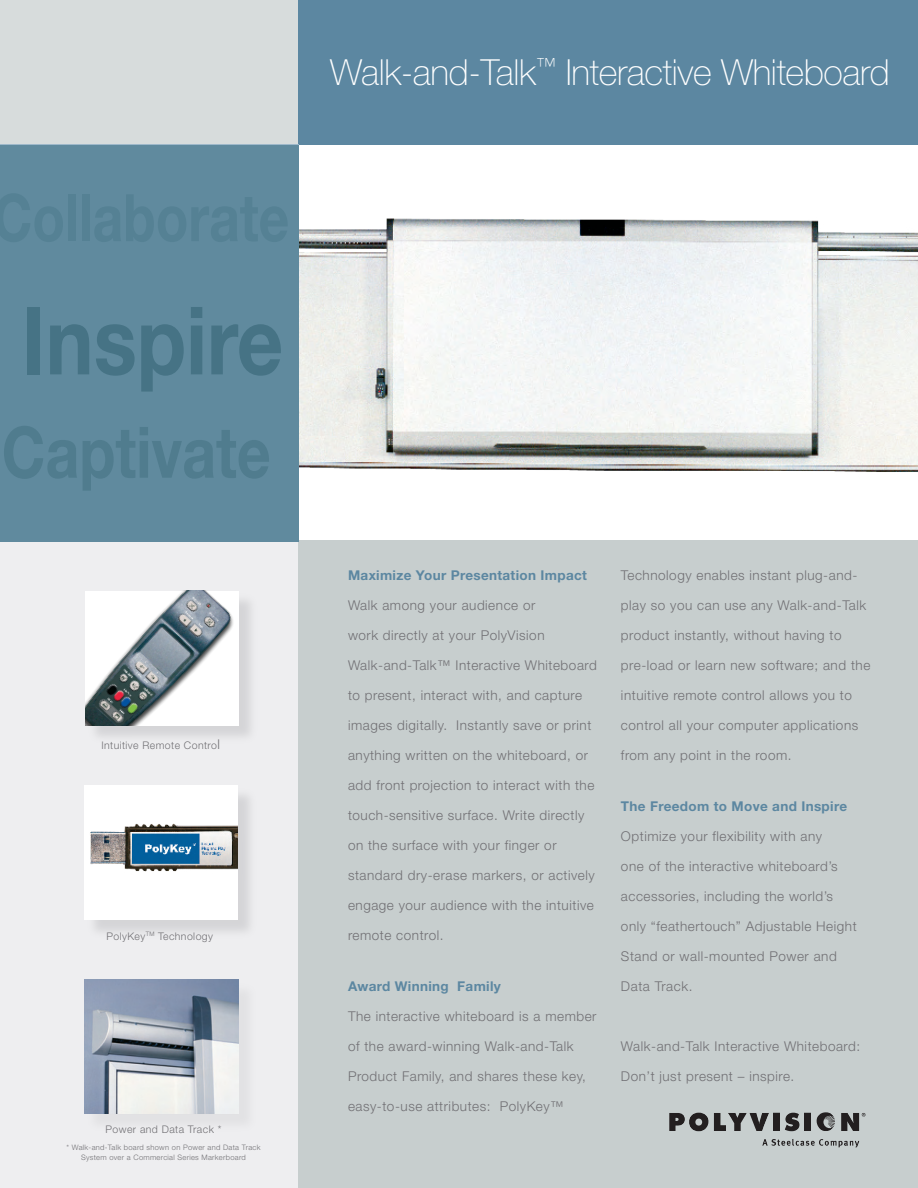
<style>
.page{position:relative;width:918px;height:1188px;background:#fff}
.page>*{position:absolute;margin:0;border:0;box-sizing:border-box;transform-origin:0 0}
.t1{font:100 36px "Helvetica Neue";letter-spacing:-.01em;color:#fff}
.t2{font:300 13.5px "Helvetica Neue";letter-spacing:.04em;color:#717074}
.t3{font:700 13.5px "Helvetica Neue";letter-spacing:.025em;color:#5c87a1}
.t4{font:300 10.5px "Helvetica Neue";letter-spacing:.04em;color:#717074}
.t5{font:300 7.5px/10.5px "Helvetica Neue";letter-spacing:.04em;color:#717074;text-align:center}
.s1{font-size:13.5px}
</style>
<div class="page">
<div style="left:0;top:540px;width:298px;height:648px;background:#eeeef0"></div>
<div style="left:298px;top:540px;width:620px;height:648px;background:#c7cece"></div>
<svg style="left:669px;top:1113px;width:100px;height:18px"></svg>
<div style="left:773px;top:1113px;width:7px;height:18px;background:#231f20"></div>
<svg style="left:785px;top:1113px;width:15px;height:18px"></svg>
<div style="left:804px;top:1113px;width:7px;height:18px;background:#231f20"></div>
<svg style="left:762px;top:1139px;width:97px;height:7px"></svg>
<svg style="left:816px;top:1112px;width:50px;height:19px"></svg>
<img style="left:298px;top:156px;width:620px;height:384px">
<div style="left:292px;top:0;width:626px;height:145px;background:#5c87a1"></div>
<div style="left:0;top:0;width:298px;height:146px;background:#d7dcdc"></div>
<div style="left:86px;top:592px;width:173px;height:154px;background:#717074;opacity:.2"></div>
<img style="left:86px;top:591px;width:153px;height:134px">
<div style="left:85px;top:981px;width:174px;height:153px;background:#e7e7e9"></div>
<img style="left:84px;top:980px;width:154px;height:134px">
<div style="left:85px;top:786px;width:173px;height:154px;background:#717074;opacity:.2"></div>
<img style="left:85px;top:785px;width:153px;height:135px">
<div style="left:0;top:145px;width:298px;height:396px;background:#608a9e"></div>
<div style="left:28px;top:307px;width:12px;height:67px;background:#467385"></div>
<svg style="left:50px;top:324px;width:39px;height:50px;background:#4f7b8e"></svg>
<svg style="left:96px;top:324px;width:39px;height:52px;background:#507c8f"></svg>
<svg style="left:141px;top:324px;width:43px;height:68px;background:#517d90"></svg>
<svg style="left:191px;top:307px;width:11px;height:67px"></svg>
<svg style="left:211px;top:324px;width:71px;height:52px;background:#517d90"></svg>
<svg style="left:0;top:193px;width:63px;height:49px;background:#5b8699"></svg>
<div style="left:68px;top:194px;width:8px;height:47px;background:#558194"></div>
<div style="left:82px;top:194px;width:7px;height:47px;background:#558194"></div>
<svg style="left:94px;top:194px;width:194px;height:48px;background:#5b8699"></svg>
<svg style="left:4px;top:426px;width:73px;height:53px;background:#588396"></svg>
<svg style="left:83px;top:427px;width:187px;height:64px;background:#5a8498"></svg>
<h1 class="t1" style="left:330px;top:52px;width:561px">Walk-and-Talk<sup>™</sup> Interactive Whiteboard</h1>
<p class="t4" style="left:101px;top:738px;width:120px">Intuitive Remote Contro<span class="s1">l</span></p>
<p class="t4" style="left:106px;top:930px;width:108px">PolyKey<sup>TM</sup> Technology</p>
<p class="t4" style="left:106px;top:1123px;width:117px">Power and Data Track *</p>
<p class="t5" style="left:67px;top:1142px;width:195px">* Walk-and-Talk board shown on Power and Data Track<br>System over a Commercial Series Markerboard</p>
<p class="t3" style="left:348px;top:567px;width:240px">Maximize Your Presentation Impact</p>
<p class="t2" style="left:348px;top:597px;width:189px">Walk among your audience or</p>
<p class="t2" style="left:348px;top:627px;width:198px">work directly at your PolyVision</p>
<p class="t2" style="left:348px;top:657px;width:250px">Walk-and-Talk™ Interactive Whiteboard</p>
<p class="t2" style="left:348px;top:687px;width:236px">to present, interact with, and capture</p>
<p class="t2" style="left:348px;top:717px;width:245px">images digitally. Instantly save or print</p>
<p class="t2" style="left:348px;top:747px;width:242px">anything written on the whiteboard, or</p>
<p class="t2" style="left:348px;top:777px;width:248px">add front projection to interact with the</p>
<p class="t2" style="left:348px;top:807px;width:238px">touch-sensitive surface. Write directly</p>
<p class="t2" style="left:348px;top:837px;width:210px">on the surface with your finger or</p>
<p class="t2" style="left:348px;top:867px;width:248px">standard dry-erase markers, or actively</p>
<p class="t2" style="left:348px;top:897px;width:247px">engage your audience with the intuitive</p>
<p class="t2" style="left:348px;top:927px;width:97px">remote control.</p>
<p class="t3" style="left:348px;top:978px;width:154px">Award Winning Family</p>
<p class="t2" style="left:348px;top:1008px;width:250px">The interactive whiteboard is a member</p>
<p class="t2" style="left:348px;top:1038px;width:227px">of the award-winning Walk-and-Talk</p>
<p class="t2" style="left:348px;top:1068px;width:240px">Product Family, and shares these key,</p>
<p class="t2" style="left:348px;top:1098px;width:217px">easy-to-use attributes: PolyKey™</p>
<p class="t2" style="left:621px;top:567px;width:238px">Technology enables instant plug-and-</p>
<p class="t2" style="left:621px;top:597px;width:247px">play so you can use any Walk-and-Talk</p>
<p class="t2" style="left:621px;top:627px;width:222px">product instantly, without having to</p>
<p class="t2" style="left:621px;top:657px;width:251px">pre-load or learn new software; and the</p>
<p class="t2" style="left:621px;top:687px;width:233px">intuitive remote control allows you to</p>
<p class="t2" style="left:621px;top:717px;width:239px">control all your computer applications</p>
<p class="t2" style="left:621px;top:747px;width:172px">from any point in the room.</p>
<p class="t3" style="left:621px;top:798px;width:228px">The Freedom to Move and Inspire</p>
<p class="t2" style="left:621px;top:828px;width:203px">Optimize your flexibility with any</p>
<p class="t2" style="left:621px;top:858px;width:218px">one of the interactive whiteboard’s</p>
<p class="t2" style="left:621px;top:888px;width:214px">accessories, including the world’s</p>
<p class="t2" style="left:621px;top:918px;width:237px">only “feathertouch” Adjustable Height</p>
<p class="t2" style="left:621px;top:948px;width:217px">Stand or wall-mounted Power and</p>
<p class="t2" style="left:621px;top:978px;width:73px">Data Track.</p>
<p class="t2" style="left:621px;top:1038px;width:241px">Walk-and-Talk Interactive Whiteboard:</p>
<p class="t2" style="left:621px;top:1068px;width:175px">Don’t just present – inspire.</p>
</div>
